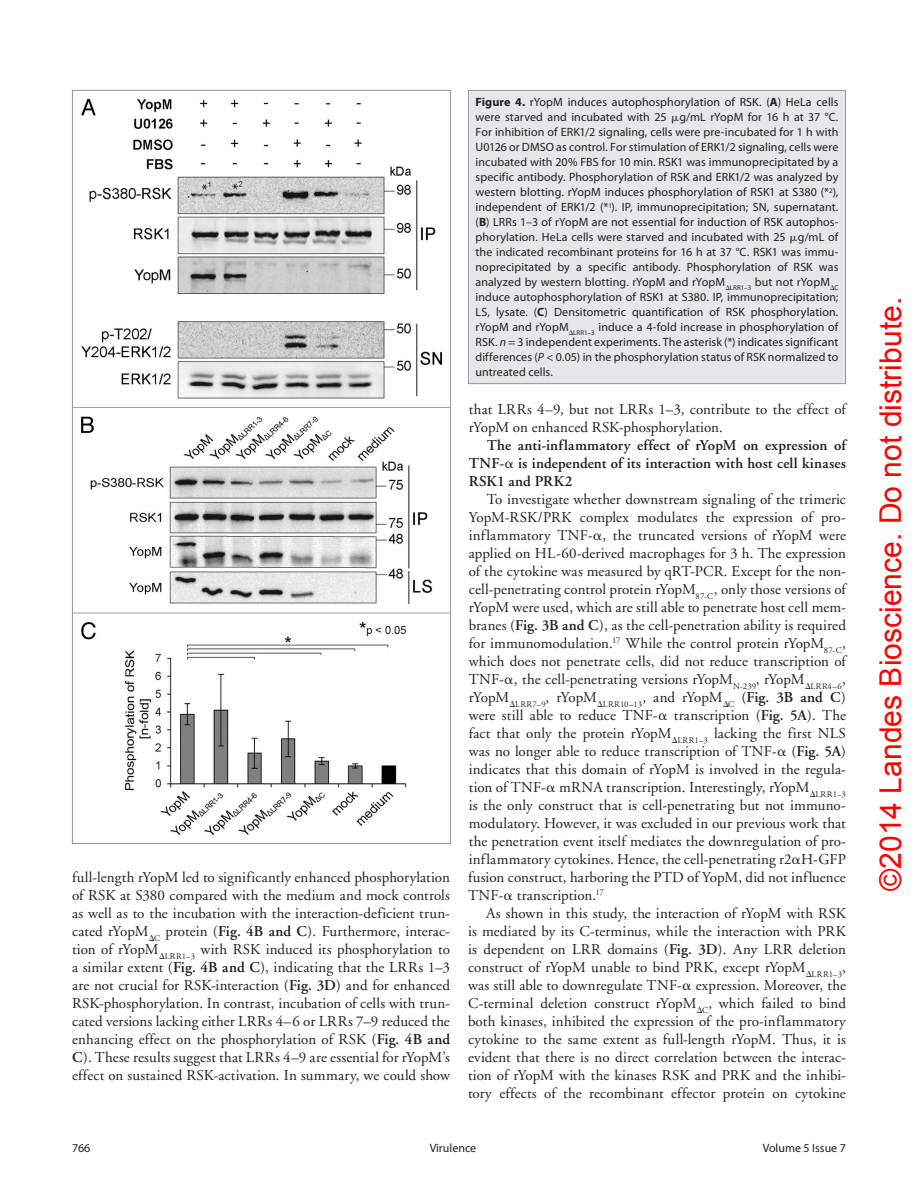
<style>
.page{position:relative;width:918px;height:1188px;background:#fff}
.page>*{position:absolute;margin:0;border:0;box-sizing:border-box;transform-origin:0 0}
.t1{font:30.15px "Arial";color:#f00}
.t2{font:15px/18px "Adobe Garamond";letter-spacing:.005em;color:#231f20;text-align:justify}
.t3{font:600 15px/18px "Adobe Garamond";letter-spacing:.01em;color:#231f20;text-align:justify}
.t4{font:12px/15px "Myriad Pro";letter-spacing:.005em;color:#231f20;text-align:justify}
.s1{font-weight:600}
.s2{font-weight:700}
.s3{font-family:"Universal Std Greekw Math Pi"}
.s4{font-style:italic}
.s5{font-family:"Universal Std Greekw Math Pi";font-weight:400}
</style>
<div class="page">
<img style="left:74px;top:99px;width:375px;height:736px">
<div style="left:468px;top:90px;width:378px;height:294px;background:#e6e7e9"></div>
<div style="left:468px;top:90px;width:378px;height:294px;border:1px solid #939598"></div>
<p class="t2" style="left:72px;top:869px;width:380px">full-length rYopM led to significantly enhanced phosphorylation of RSK at S380 compared with the medium and mock controls as well as to the incubation with the interaction-deficient trun&shy;cated rYopM<sub>Δ</sub><sub>C</sub> protein (<span class="s1">Fig. 4B and C</span>). Furthermore, interac&shy;tion of rYopM<sub>Δ</sub><sub>LRR1–3</sub> with RSK induced its phosphorylation to a similar extent (<span class="s1">Fig. 4B and C</span>), indicating that the LRRs 1–3 are not crucial for RSK-interaction (<span class="s1">Fig. 3D</span>) and for enhanced RSK-phosphorylation. In contrast, incubation of cells with trun&shy;cated versions lacking either LRRs 4–6 or LRRs 7–9 reduced the enhancing effect on the phosphorylation of RSK (<span class="s1">Fig. 4B and C</span>). These results suggest that LRRs 4–9 are essential for rYopM’s effect on sustained RSK-activation. In summary, we could show</p>
<p class="t4" style="left:476px;top:95px;width:364px"><span class="s2">Figure 4.</span> rYopM induces autophosphorylation of RSK. (<span class="s2">A</span>) HeLa cells were starved and incubated with 25 <span class="s3">μ</span>g/mL rYopM for 16 h at 37 °C.<br>For inhibition of ERK1/2 signaling, cells were pre-incubated for 1 h with U0126 or DMSO as control. For stimulation of ERK1/2 signaling, cells were incubated with 20% FBS for 10 min. RSK1 was immunoprecipitated by a specific antibody. Phosphorylation of RSK and ERK1/2 was analyzed by western blotting. rYopM induces phosphorylation of RSK1 at S380 (*<sup>2</sup>), independent of ERK1/2 (*<sup>1</sup>). IP, immunoprecipitation; SN, supernatant. (<span class="s2">B</span>) LRRs 1–3 of rYopM are not essential for induction of RSK autophos&shy;phorylation. H eLa cells were starved and incubated with 25 <span class="s3">μ</span>g/mL of the indicated recombinant proteins for 16 h at 37 °C. RSK1 was immu&shy;noprecipitated by a specific antibody. Phosphorylation of RSK was analyzed by western blotting. rYopM and rYopM<sub>Δ</sub><sub>LRR1–3</sub> but not rYopM<sub>Δ</sub><sub>C </sub>induce autophosphorylation of RSK1 at S380. IP, immunoprecipitation; LS, lysate. (<span class="s2">C</span>) Densitometric quantification of RSK phosphorylation. rYopM and rYopM<sub>Δ</sub><sub>LRR1–3</sub> induce a 4-fold increase in phosphorylation of RSK. <span class="s4">n</span> = 3 independent experiments. The asterisk (*) indicates significant differences (<span class="s4">P</span> &lt; 0.05) in the phosphorylation status of RSK normalized to untreated cells.</p>
<p class="t2" style="left:469px;top:401px;width:379px">that LRRs 4–9, but not LRRs 1–3, contribute to the effect of rYopM on enhanced RSK-phosphorylation.</p>
<p class="t3" style="left:469px;top:437px;width:379px;text-indent:18px">The anti-inflammatory effect of rYopM on expression of TNF-<span class="s5">α</span> is independent of its interaction with host cell kinases RSK1 and PRK2</p>
<p class="t2" style="left:468px;top:491px;width:379px;text-indent:19px">To investigate whether downstream signaling of the trimeric YopM-RSK/PRK complex modulates the expression of pro&shy;inflammatory TNF-<span class="s3">α</span>, the truncated versions of rYopM were applied on HL-60-derived macrophages for 3 h. The expression of the cytokine was measured by qRT-PCR. Except for the non&shy;cell-penetrating control protein rYopM<sub>87-C</sub>, only those versions of rYopM were used, which are still able to penetrate host cell mem&shy;branes (<span class="s1">Fig. 3B and C</span>), as the cell-penetration ability is required for immunomodulation.<sup>17</sup> While the control protein rYopM<sub>87-C</sub>, which does not penetrate cells, did not reduce transcription of TNF-<span class="s3">α</span>, the cell-penetrating versions rYopM<sub>N-239</sub>, rYopM<sub>Δ</sub><sub>LRR4–6</sub>, rYopM<sub>Δ</sub><sub>LRR7–9</sub>, rYopM<sub>Δ</sub><sub>LRR10–13</sub>, and rYopM<sub>Δ</sub><sub>C</sub> (<span class="s1">Fig. 3B and C</span>) were still able to reduce TNF-<span class="s3">α</span> transcription (<span class="s1">Fig. 5A</span>). The fact that only the protein rYopM<sub>Δ</sub><sub>LRR1–3</sub> lacking the first NLS was no longer able to reduce transcription of TNF-<span class="s3">α</span> (<span class="s1">Fig. 5A</span>) indicates that this domain of rYopM is involved in the regula&shy;tion of TNF-<span class="s3">α</span> mRNA transcription. Interestingly, rYopM<sub>Δ</sub><sub>LRR1–3 </sub>is the only construct that is cell-penetrating but not immuno&shy;modulatory. However, it was excluded in our previous work that the penetration event itself mediates the downregulation of pro&shy;inflammatory cytokines. Hence, the cell-penetrating r2<span class="s3">α</span>H-GFP fusion construct, harboring the PTD of YopM, did not influence TNF-<span class="s3">α</span> transcription.<sup>17</sup></p>
<p class="t2" style="left:468px;top:905px;width:380px;text-indent:18px">As shown in this study, the interaction of rYopM with RSK is mediated by its C-terminus, while the interaction with PRK is dependent on LRR domains (<span class="s1">Fig. 3D</span>). Any LRR deletion construct of rYopM unable to bind PRK, except rYopM<sub>Δ</sub><sub>LRR1–3</sub>, was still able to downregulate TNF-<span class="s3">α</span> expression. Moreover, the C-terminal deletion construct rYopM<sub>Δ</sub><sub>C</sub>, which failed to bind both kinases, inhibited the expression of the pro-inflammatory cytokine to the same extent as full-length rYopM. Thus, it is evident that there is no direct correlation between the interac&shy;tion of rYopM with the kinases RSK and PRK and the inhibi&shy;tory effects of the recombinant effector protein on cytokine</p>
<p class="t4" style="left:72px;top:1140px;width:20px">766</p>
<p class="t4" style="left:430px;top:1140px;width:48px">Virulence</p>
<p class="t4" style="left:763px;top:1140px;width:85px">Volume 5 Issue 7</p>
<h1 class="t1" style="left:871px;top:891px;width:595px;rotate:-90deg">©2014 Landes Bioscience. Do not distribute.</h1>
</div>
